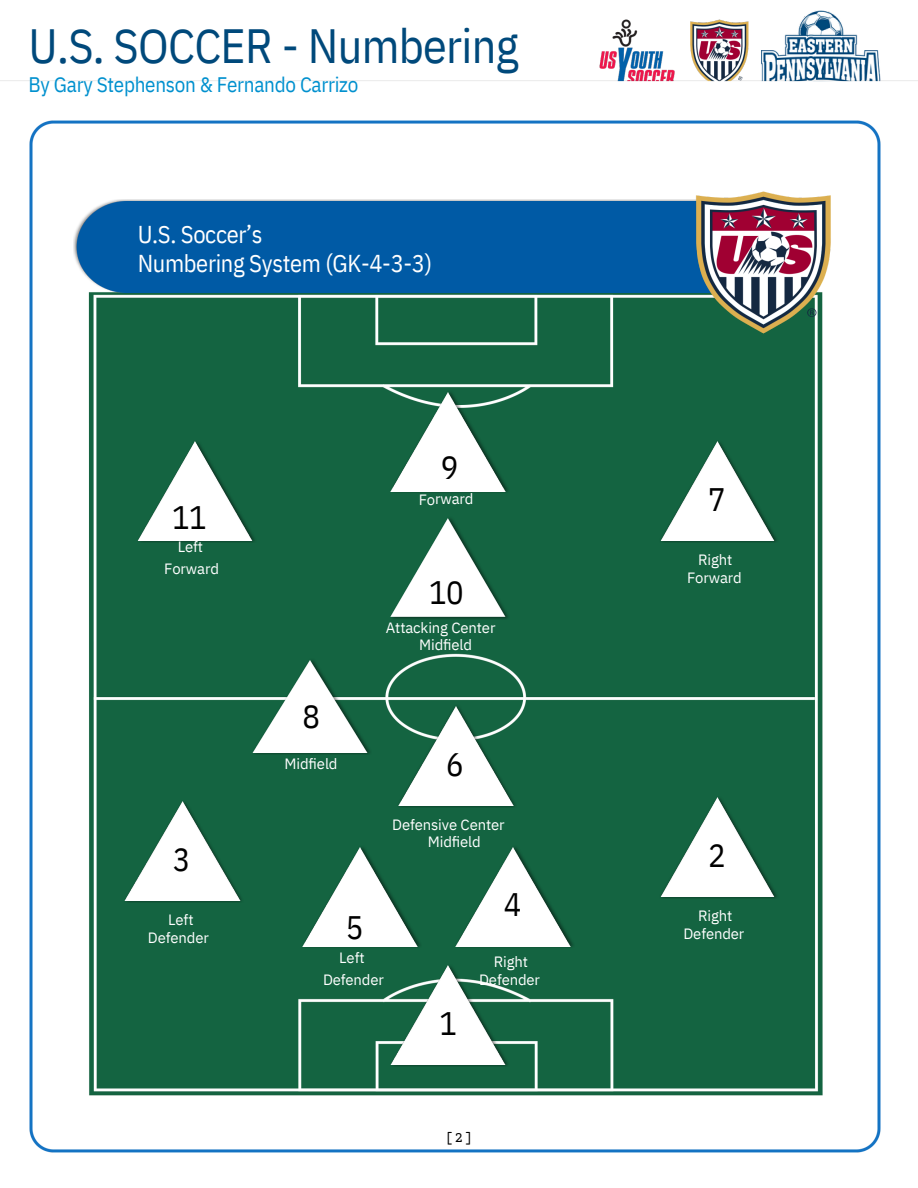
<style>
.page{position:relative;width:918px;height:1188px;background:#fff}
.page>*{position:absolute;margin:0;border:0;box-sizing:border-box;transform-origin:0 0}
.t1{font:48px "IBM Plex Sans Cond";letter-spacing:-.015em;color:#00497b}
.t2{font:32.55px "IBM Plex Sans Cond";color:#000}
.t3{font:24.3px/29.2px "IBM Plex Sans Cond";letter-spacing:-.015em;color:#fff}
.t4{font:21px "IBM Plex Sans Cond";letter-spacing:-.015em;color:#0090ce}
.t5{font:15px "Courier Prime";color:#000}
.t6{font:14.85px "IBM Plex Sans";letter-spacing:-.01em;color:#fff}
</style>
<div class="page">
<img style="left:0;top:12px;width:918px;height:70px">
<img style="left:29px;top:120px;width:852px;height:1033px">
<p class="t1" style="left:28px;top:14px;width:492px">U.S. SOCCER - Numbering</p>
<p class="t4" style="left:28px;top:70px;width:331px">By Gary Stephenson &amp; Fernando Carrizo</p>
<h1 class="t3" style="left:138px;top:219px;width:296px">U.S. Soccer’s<br>Numbering System (GK-4-3-3)</h1>
<p class="t2" style="left:172px;top:495px;width:36px">11</p>
<p class="t6" style="left:178px;top:537px;width:27px">Left</p>
<p class="t6" style="left:164px;top:559px;width:56px">Forward</p>
<p class="t2" style="left:173px;top:838px;width:19px">3</p>
<p class="t6" style="left:168px;top:910px;width:27px">Left</p>
<p class="t6" style="left:148px;top:928px;width:62px">Defender</p>
<p class="t2" style="left:441px;top:445px;width:19px">9</p>
<p class="t6" style="left:419px;top:489px;width:56px">Forward</p>
<p class="t2" style="left:429px;top:571px;width:36px">10</p>
<p class="t2" style="left:302px;top:695px;width:19px">8</p>
<p class="t6" style="left:285px;top:753px;width:54px">Midfield</p>
<p class="t6" style="left:386px;top:618px;width:111px">Attacking Center</p>
<p class="t6" style="left:419px;top:634px;width:54px">Midfield</p>
<p class="t2" style="left:446px;top:742px;width:19px">6</p>
<p class="t6" style="left:392px;top:814px;width:114px">Defensive Center</p>
<p class="t6" style="left:428px;top:832px;width:54px">Midfield</p>
<p class="t2" style="left:346px;top:906px;width:19px">5</p>
<p class="t6" style="left:339px;top:947px;width:27px">Left</p>
<p class="t6" style="left:323px;top:969px;width:62px">Defender</p>
<p class="t2" style="left:440px;top:1002px;width:19px">1</p>
<p class="t2" style="left:504px;top:883px;width:19px">4</p>
<p class="t6" style="left:494px;top:952px;width:36px">Right</p>
<p class="t6" style="left:479px;top:969px;width:62px">Defender</p>
<p class="t5" style="left:445px;top:1131px;width:28px">[2]</p>
<p class="t2" style="left:708px;top:478px;width:19px">7</p>
<p class="t6" style="left:698px;top:550px;width:36px">Right</p>
<p class="t6" style="left:687px;top:567px;width:56px">Forward</p>
<p class="t2" style="left:708px;top:834px;width:19px">2</p>
<p class="t6" style="left:698px;top:906px;width:36px">Right</p>
<p class="t6" style="left:683px;top:923px;width:62px">Defender</p>
</div>
